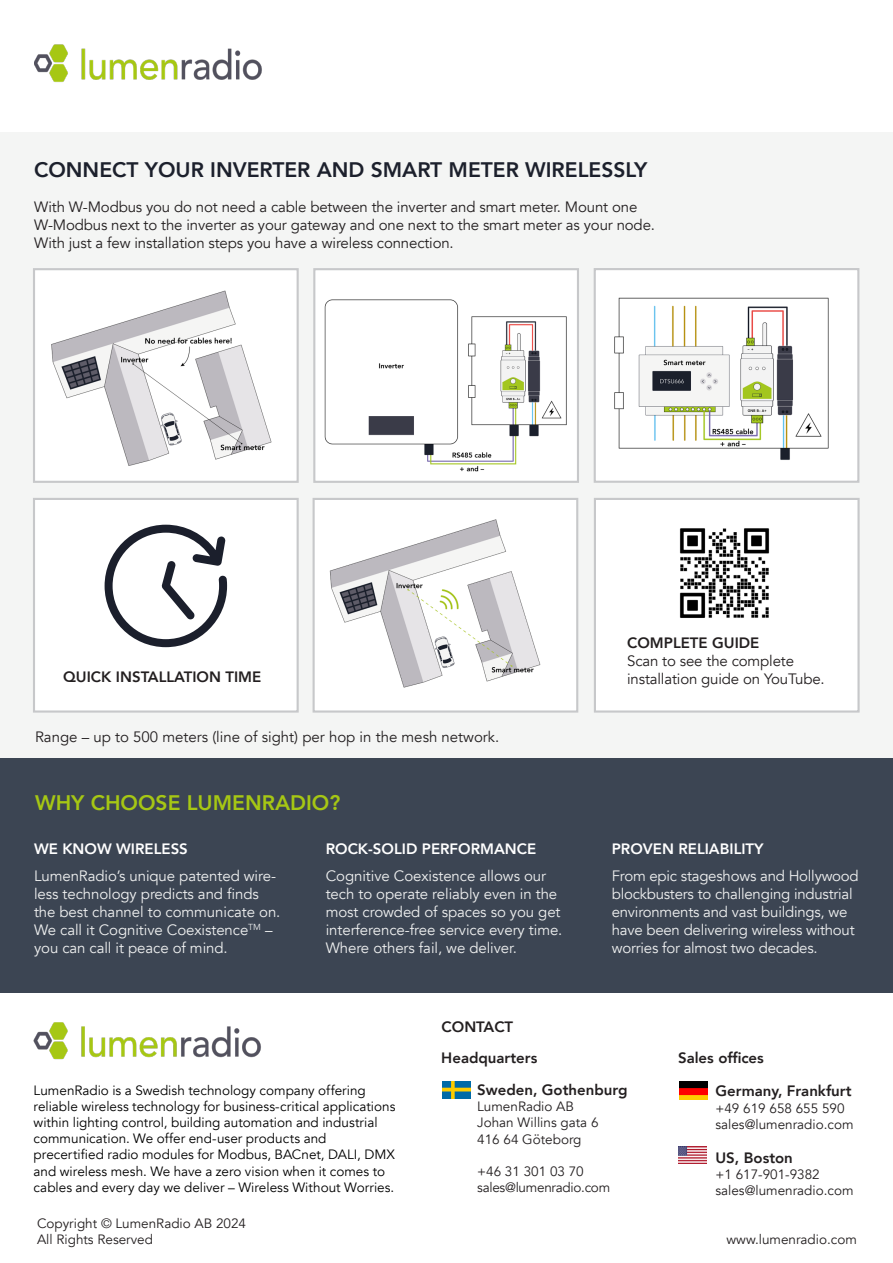
<style>
.page{position:relative;width:893px;height:1263px;background:#fff}
.page>*{position:absolute;margin:0;border:0;box-sizing:border-box;transform-origin:0 0}
.Större_rubrik_Avenir{font:800 21px "Avenir";color:#1c202c}
.t1{font:800 21px "Avenir";color:#a6c714}
.t2{font:15px/18px "Avenir";letter-spacing:-.005em;color:#eff0f0}
.t3{font:15px/18px "Avenir";letter-spacing:-.01em;color:#231f20}
.t4{font:800 15px "Avenir";color:#231f20}
.t5{font:800 15px "Avenir";color:#fff}
.t6{font:13.5px/16.2px "Avenir";color:#000001}
.t7{font:13.5px "Avenir";color:#231f20}
.t8{font:13.5px "Avenir";letter-spacing:-.02em;color:#231f20}
.s1{font-weight:800}
.s2{color:#fff}
</style>
<div class="page">
<div style="left:0;top:132px;width:893px;height:626px;background:#f4f5f4"></div>
<div style="left:0;top:758px;width:893px;height:235px;background:#3c4553"></div>
<img style="left:678px;top:1146px;width:29px;height:17px">
<img style="left:679px;top:1082px;width:29px;height:18px">
<img style="left:442px;top:1081px;width:28px;height:17px">
<img style="left:34px;top:44px;width:228px;height:38px">
<img style="left:34px;top:1022px;width:227px;height:38px">
<img style="left:316px;top:271px;width:260px;height:209px">
<div style="left:313px;top:268px;width:266px;height:215px;border:2px solid #c7c8ca"></div>
<img style="left:597px;top:271px;width:259px;height:209px">
<div style="left:594px;top:268px;width:265px;height:215px;border:2px solid #c7c8ca"></div>
<img style="left:316px;top:501px;width:259px;height:209px">
<div style="left:313px;top:498px;width:265px;height:215px;border:2px solid #c7c8ca"></div>
<img style="left:36px;top:271px;width:260px;height:209px">
<div style="left:33px;top:268px;width:266px;height:215px;border:2px solid #c7c8ca"></div>
<div style="left:595px;top:499px;width:263px;height:212px;background:#fff"></div>
<img style="left:679px;top:528px;width:91px;height:90px">
<div style="left:594px;top:498px;width:266px;height:215px;border:2px solid #c7c8ca"></div>
<div style="left:34px;top:499px;width:264px;height:212px;background:#fff"></div>
<svg style="left:105px;top:525px;width:122px;height:122px"></svg>
<div style="left:33px;top:498px;width:266px;height:215px;border:2px solid #c7c8ca"></div>
<p class="Större_rubrik_Avenir" style="left:34px;top:153px;width:615px">CONNECT YOUR INVERTER AND SMART METER WIRELESSLY</p>
<p class="t3" style="left:34px;top:198px;width:622px">With W-Modbus you do not need a cable between the inverter and smart meter. Mount one<br>W-Modbus next to the inverter as your gateway and one next to the smart meter as your node.<br>With just a few installation steps you have a wireless connection.</p>
<p class="t3" style="left:627px;top:634px;width:168px"><span class="s1">COMPLETE GUIDE<br></span>Scan to see the complete</p>
<p class="t4" style="left:63px;top:665px;width:200px">QUICK INSTALLATION TIME</p>
<p class="t3" style="left:627px;top:670px;width:199px">installation guide on YouTube.</p>
<p class="t3" style="left:35px;top:728px;width:466px">Range – up to 500 meters (line of sight) per hop in the mesh network.</p>
<p class="t1" style="left:35px;top:787px;width:307px">WHY CHOOSE LUMENRADIO?</p>
<p class="t5" style="left:34px;top:837px;width:155px">WE KNOW WIRELESS</p>
<p class="t2" style="left:34px;top:867px;width:243px">LumenRadio’s unique patented wire&shy;less technology predicts and finds</p>
<p class="t2" style="left:34px;top:903px;width:248px">the best channel to communicate on.<br>We call it Cognitive Coexistence<sup>TM</sup> – you can call it peace of mind.</p>
<p class="t5" style="left:326px;top:837px;width:212px">ROCK-SOLID PERFORMANCE</p>
<p class="t2" style="left:326px;top:867px;width:238px">Cognitive Coexistence allows our tech to operate reliably even in the most crowded of spaces so you get interference-free service every time.<br>Where others fail, we deliver.</p>
<p class="t5" style="left:612px;top:837px;width:153px">PROVEN RELIABILITY</p>
<p class="t2" style="left:612px;top:867px;width:249px">From epic stageshows and Hollywood blockbusters to challenging industrial environments and vast buildings, we have been delivering wireless without worries for almost two decades.</p>
<p class="t4" style="left:442px;top:1015px;width:73px">CONTACT</p>
<p class="t4" style="left:441px;top:1046px;width:98px">Headquarters</p>
<p class="t4" style="left:678px;top:1046px;width:87px">Sales offices</p>
<p class="t6" style="left:34px;top:1082px;width:363px">LumenRadio is a Swedish technology company offering reliable wireless technology for business-critical applications within lighting control, building automation and industrial communication. We offer end-user products and precertified radio modules for Modbus, BACnet, DALI, DMX and wireless mesh. We have a zero vision when it comes to cables and every day we deliver – Wireless Without Worries.</p>
<p class="t4" style="left:477px;top:1078px;width:152px">Sweden, Gothenburg</p>
<p class="t7" style="left:477px;top:1098px;width:98px">LumenRadio AB</p>
<p class="t7" style="left:477px;top:1115px;width:123px">Johan Willins gata 6</p>
<p class="t7" style="left:477px;top:1131px;width:106px">416 64 Göteborg</p>
<p class="t7" style="left:477px;top:1163px;width:108px">+46 31 301 03 70</p>
<p class="t8" style="left:477px;top:1179px;width:146px">sales@lumenradio.com<span class="s2">m</span></p>
<p class="t4" style="left:715px;top:1079px;width:138px">Germany, Frankfurt</p>
<p class="t7" style="left:715px;top:1100px;width:131px">+49 619 658 655 590</p>
<p class="t7" style="left:715px;top:1116px;width:140px">sales@lumenradio.com</p>
<p class="t4" style="left:715px;top:1146px;width:79px">US, Boston</p>
<p class="t7" style="left:715px;top:1166px;width:106px">+1 617-901-9382</p>
<p class="t7" style="left:715px;top:1183px;width:140px">sales@lumenradio.com</p>
<p class="t7" style="left:37px;top:1215px;width:211px">Copyright © LumenRadio AB 2024</p>
<p class="t7" style="left:37px;top:1231px;width:117px">All Rights Reserved</p>
<p class="t7" style="left:727px;top:1231px;width:132px">www.lumenradio.com</p>
</div>
